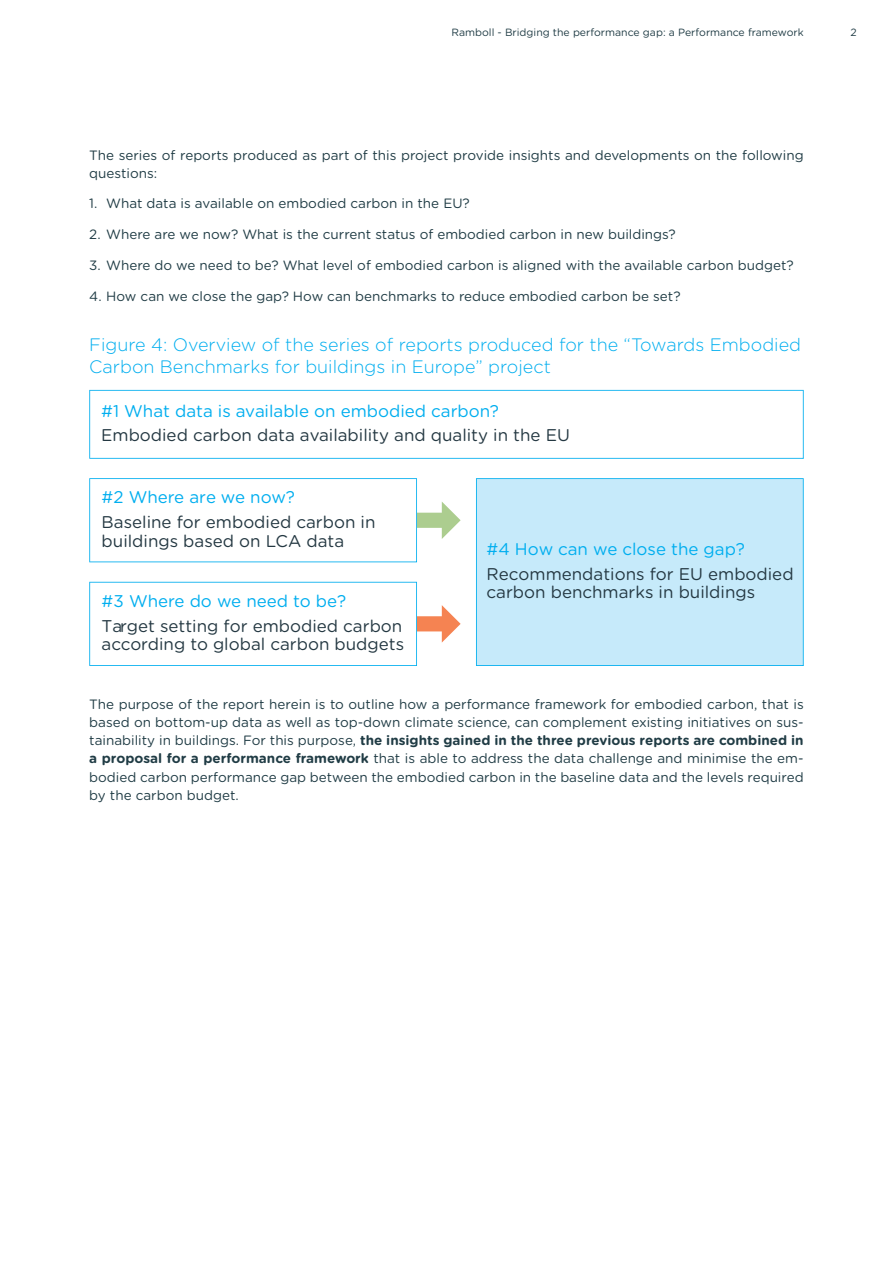
<style>
.page{position:relative;width:893px;height:1263px;background:#fff}
.page>*{position:absolute;margin:0;border:0;box-sizing:border-box;transform-origin:0 0}
.t1{font:300 18px/21.6px "Gotham Rounded";color:#00aeef}
.t2{font:16.95px/18.6px "Gotham Rounded";color:#243842}
.t3{font:16.95px "Gotham Rounded";color:#00aeef}
.t4{font:13.5px/18px "Gotham Rounded";color:#203c45}
.t5{font:10.5px "Gotham Rounded";color:#203c45}
.s1{font-weight:700}
</style>
<div class="page">
<svg style="left:89px;top:390px;width:715px;height:69px"></svg>
<div style="left:476px;top:478px;width:328px;height:188px;background:#c6eafa"></div>
<svg style="left:89px;top:478px;width:372px;height:84px"></svg>
<svg style="left:89px;top:582px;width:372px;height:84px"></svg>
<p class="t5" style="left:451px;top:25px;width:354px">Ramboll - Bridging the performance gap: a Performance framework</p>
<p class="t5" style="left:850px;top:25px;width:8px">2</p>
<p class="t4" style="left:89px;top:145px;width:716px">The series of reports produced as part of this project provide insights and developments on the following questions:</p>
<p class="t4" style="left:89px;top:194px;width:382px">1. What data is available on embodied carbon in the EU?</p>
<p class="t4" style="left:89px;top:225px;width:588px">2. Where are we now? What is the current status of embodied carbon in new buildings?</p>
<p class="t4" style="left:89px;top:256px;width:706px">3. Where do we need to be? What level of embodied carbon is aligned with the available carbon budget?</p>
<p class="t4" style="left:89px;top:286px;width:593px">4. How can we close the gap? How can benchmarks to reduce embodied carbon be set?</p>
<p class="t1" style="left:89px;top:333px;width:713px">Figure 4: Overview of the series of reports produced for the “Towards Embodied<br>Carbon Benchmarks for buildings in Europe” project</p>
<p class="t3" style="left:101px;top:399px;width:399px">#1 What data is available on embodied carbon?</p>
<p class="t2" style="left:101px;top:425px;width:470px">Embodied carbon data availability and quality in the EU</p>
<p class="t3" style="left:102px;top:486px;width:195px">#2 Where are we now?</p>
<p class="t2" style="left:102px;top:512px;width:275px">Baseline for embodied carbon in buildings based on LCA data</p>
<p class="t3" style="left:102px;top:589px;width:246px">#3 Where do we need to be?</p>
<p class="t2" style="left:102px;top:616px;width:304px">Target setting for embodied carbon according to global carbon budgets</p>
<p class="t3" style="left:487px;top:537px;width:260px">#4 How can we close the gap?</p>
<p class="t2" style="left:487px;top:564px;width:309px">Recommendations for EU embodied carbon benchmarks in buildings</p>
<p class="t4" style="left:89px;top:695px;width:716px;text-align:justify">The purpose of the report herein is to outline how a performance framework for embodied carbon, that is based on bottom-up data as well as top-down climate science, can complement existing initiatives on sus&shy;tainability in buildings. For this purpose, <span class="s1">the insights gained in the three previous reports are combined in a proposal for a performance framework</span> that is able to address the data challenge and minimise the em&shy;bodied carbon performance gap between the embodied carbon in the baseline data and the levels required by the carbon budget.</p>
</div>
